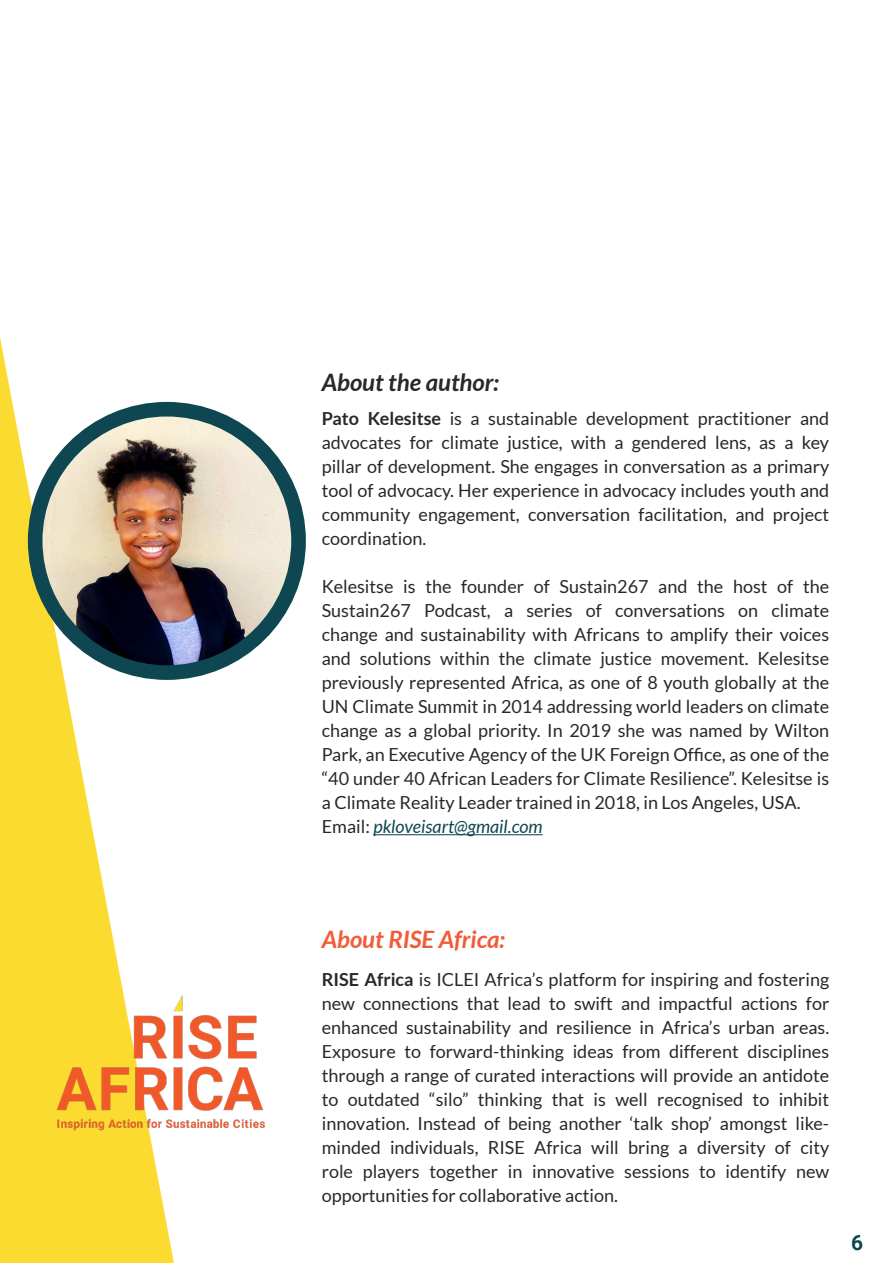
<style>
.page{position:relative;width:893px;height:1263px;background:#fff}
.page>*{position:absolute;margin:0;border:0;box-sizing:border-box;transform-origin:0 0}
.t1{font:italic 700 24px "Lato";color:#f15b38}
.t2{font:italic 700 24px "Lato";color:#292829}
.t3{font:700 21px "Roboto";color:#0e4751}
.t4{font:18px/24px "Lato";color:#292829;text-align:justify}
.s1{font-weight:700}
.s2{font-style:italic;color:#0e4751}
</style>
<div class="page">
<svg style="left:0;top:337px;width:174px;height:926px;fill:#fcdb30"></svg>
<hr style="left:373px;top:834px;width:170px;height:1px;background:#0e4751">
<div style="left:28px;top:402px;width:278px;height:278px;background:#0e4751;border-radius:50%"></div>
<img style="left:42px;top:416px;width:249px;height:249px;border-radius:124px">
<img style="left:46px;top:982px;width:219px;height:157px">
<h1 class="t2" style="left:322px;top:368px;width:179px">About the author:</h1>
<p class="t4" style="left:322px;top:407px;width:509px"><span class="s1">Pato Kelesitse</span> is a sustainable development practitioner and advocates for climate justice, with a gendered lens, as a key pillar of development. She engages in conversation as a primary tool of advocacy. Her experience in advocacy includes youth and community engagement, conversation facilitation, and project coordination.</p>
<p class="t4" style="left:322px;top:575px;width:509px;text-align:left">Kelesitse is the founder of Sustain267 and the host of the Sustain267 Podcast, a series of conversations on climate change and sustainability with Africans to amplify their voices and solutions within the climate justice movement. Kelesitse previously represented Africa, as one of 8 youth globally at the UN Climate Summit in 2014 addressing world leaders on climate change as a global priority. In 2019 she was named by Wilton Park, an Executive Agency of the UK Foreign Office, as one of the “40 under 40 African Leaders for Climate Resilience”. Kelesitse is a Climate Reality Leader trained in 2018, in Los Angeles, USA.<br>Email: <span class="s2">pkloveisart@gmail.com</span></p>
<h1 class="t1" style="left:322px;top:926px;width:185px">About RISE Africa:</h1>
<p class="t4" style="left:322px;top:967px;width:509px"><span class="s1">RISE Africa</span> is ICLEI Africa’s platform for inspiring and fostering new connections that lead to swift and impactful actions for enhanced sustainability and resilience in Africa’s urban areas.<br>Exposure to forward-thinking ideas from different disciplines through a range of curated interactions will provide an antidote to outdated “silo” thinking that is well recognised to inhibit innovation. Instead of being another ‘talk shop’ amongst like&shy;minded individuals, RISE Africa will bring a diversity of city role players together in innovative sessions to identify new opportunities for collaborative action.</p>
<p class="t3" style="left:851px;top:1228px;width:14px">6</p>
</div>
